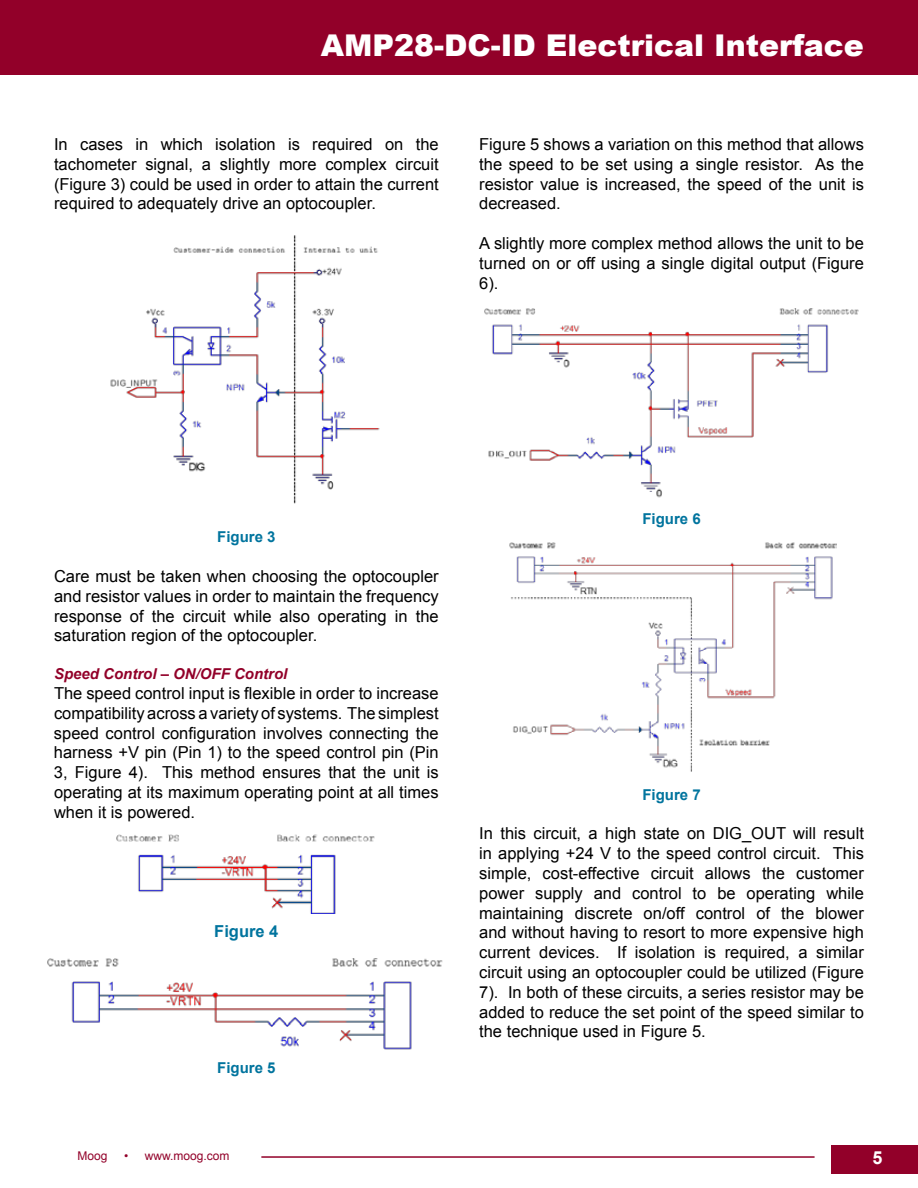
<style>
.page{position:relative;width:918px;height:1188px;background:#fff}
.page>*{position:absolute;margin:0;border:0;box-sizing:border-box;transform-origin:0 0}
.t1{font:900 30px "Arial";color:#fff}
.t2{font:700 18px "Arial";color:#fff}
.t3{font:16.5px/19.8px "Arial";color:#000;text-align:justify}
.t4{font:700 16.5px "Arial";color:#00749e}
.t5{font:700 15px "Arial";color:#00749e}
.t6{font:italic 700 15px "Arial";color:#920029}
.t7{font:12px "Arial";color:#920029}
</style>
<div class="page">
<div style="left:0;top:0;width:918px;height:75px;background:#920029"></div>
<div style="left:831px;top:1145px;width:87px;height:29px;background:#920029"></div>
<hr style="left:261px;top:1156px;width:554px;height:2px;background:#920029">
<img style="left:110px;top:235px;width:270px;height:269px">
<img style="left:117px;top:834px;width:258px;height:80px">
<img style="left:47px;top:958px;width:396px;height:92px">
<img style="left:484px;top:308px;width:375px;height:190px">
<img style="left:509px;top:542px;width:328px;height:230px">
<h1 class="t1" style="left:321px;top:23px;width:545px">AMP28-DC-ID Electrical Interface</h1>
<p class="t3" style="left:54px;top:134px;width:386px">In cases in which isolation is required on the tachometer signal, a slightly more complex circuit (Figure 3) could be used in order to attain the current required to adequately drive an optocoupler.</p>
<p class="t3" style="left:479px;top:134px;width:386px">Figure 5 shows a variation on this method that allows the speed to be set using a single resistor. As the resistor value is increased, the speed of the unit is decreased.</p>
<p class="t3" style="left:479px;top:233px;width:386px">A slightly more complex method allows the unit to be turned on or off using a single digital output (Figure 6).</p>
<p class="t5" style="left:217px;top:527px;width:60px">Figure 3</p>
<p class="t3" style="left:54px;top:566px;width:386px">Care must be taken when choosing the optocoupler and resistor values in order to maintain the frequency response of the circuit while also operating in the saturation region of the optocoupler.</p>
<p class="t6" style="left:54px;top:664px;width:235px">Speed Control – ON/OFF Control</p>
<p class="t3" style="left:54px;top:683px;width:386px">The speed control input is flexible in order to increase compatibility across a variety of systems. The simplest speed control configuration involves connecting the harness +V pin (Pin 1) to the speed control pin (Pin 3, Figure 4). This method ensures that the unit is operating at its maximum operating point at all times when it is powered.</p>
<p class="t4" style="left:214px;top:920px;width:66px">Figure 4</p>
<p class="t5" style="left:217px;top:1058px;width:60px">Figure 5</p>
<p class="t5" style="left:642px;top:509px;width:60px">Figure 6</p>
<p class="t5" style="left:642px;top:785px;width:60px">Figure 7</p>
<p class="t3" style="left:479px;top:824px;width:386px">In this circuit, a high state on DIG_OUT will result in applying +24 V to the speed control circuit. This simple, cost-effective circuit allows the customer power supply and control to be operating while maintaining discrete on/off control of the blower and without having to resort to more expensive high current devices. If isolation is required, a similar circuit using an optocoupler could be utilized (Figure 7). In both of these circuits, a series resistor may be added to reduce the set point of the speed similar to the technique used in Figure 5.</p>
<p class="t2" style="left:873px;top:1146px;width:12px">5</p>
<p class="t7" style="left:77px;top:1148px;width:32px">Moog</p>
<p class="t7" style="left:124px;top:1148px;width:107px">• www.moog.com</p>
<p class="t2" style="left:873px;top:1146px;width:12px">3</p>
</div>
